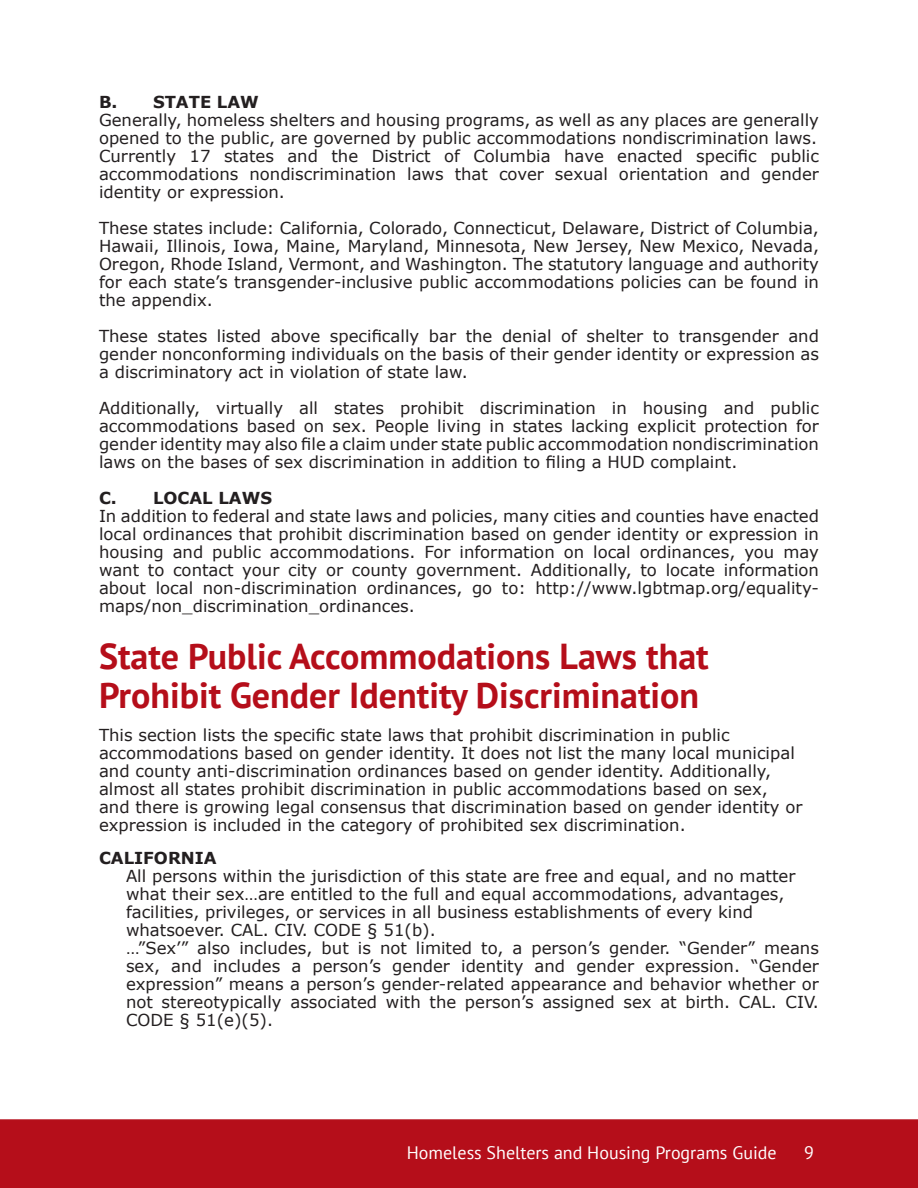
<style>
.page{position:relative;width:918px;height:1188px;background:#fff}
.page>*{position:absolute;margin:0;border:0;box-sizing:border-box;transform-origin:0 0}
.Chapter_Headers{font:700 36px/39px "PT Sans";color:#b50e1a}
.t1{font:18px "PT Sans";color:#fff}
.body_text{font:16.5px/18px "Verdana";color:#231f20;text-align:justify}
.Chapter_Headers-2{font:16.5px/18px "Verdana";color:#231f20}
.body_text-2{font:700 16.5px "Verdana";color:#231f20}
.Chapter_Headers-3{font:700 16.5px "Verdana";color:#231f20}
</style>
<div class="page">
<div style="left:0;top:1119px;width:918px;height:69px;background:#b50e1a"></div>
<p class="body_text-2" style="left:99px;top:90px;width:161px">B. STATE LAW</p>
<p class="body_text" style="left:99px;top:111px;width:721px">Generally, homeless shelters and housing programs, as well as any places are generally opened to the public, are governed by public accommodations nondiscrimination laws.</p>
<p class="body_text" style="left:99px;top:147px;width:722px">Currently 17 states and the District of Columbia have enacted specific public accommodations nondiscrimination laws that cover sexual orientation and gender identity or expression.</p>
<p class="body_text" style="left:99px;top:219px;width:722px">These states include: California, Colorado, Connecticut, Delaware, District of Columbia, Hawaii, Illinois, Iowa, Maine, Maryland, Minnesota, New Jersey, New Mexico, Nevada, Oregon, Rhode Island, Vermont, and Washington. The statutory language and authority for each state’s transgender-inclusive public accommodations policies can be found in the appendix.</p>
<p class="body_text" style="left:99px;top:327px;width:722px">These states listed above specifically bar the denial of shelter to transgender and gender nonconforming individuals on the basis of their gender identity or expression as a discriminatory act in violation of state law.</p>
<p class="body_text" style="left:99px;top:399px;width:722px">Additionally, virtually all states prohibit discrimination in housing and public accommodations based on sex. People living in states lacking explicit protection for gender identity may also file a claim under state public accommodation nondiscrimination laws on the bases of sex discrimination in addition to filing a HUD complaint.</p>
<p class="body_text-2" style="left:99px;top:486px;width:175px">C. LOCAL LAWS</p>
<p class="body_text" style="left:99px;top:507px;width:722px">In addition to federal and state laws and policies, many cities and counties have enacted local ordinances that prohibit discrimination based on gender identity or expression in housing and public accommodations. For information on local ordinances, you may want to contact your city or county government. Additionally, to locate information about local non-discrimination ordinances, go to: http://www.lgbtmap.org/equality&shy;maps/non_discrimination_ordinances.</p>
<p class="Chapter_Headers" style="left:99px;top:636px;width:611px">State Public Accommodations Laws that<br>Prohibit Gender Identity Discrimination</p>
<p class="Chapter_Headers-2" style="left:99px;top:726px;width:705px">This section lists the specific state laws that prohibit discrimination in public accommodations based on gender identity. It does not list the many local municipal and county anti-discrimination ordinances based on gender identity. Additionally, almost all states prohibit discrimination in public accommodations based on sex, and there is growing legal consensus that discrimination based on gender identity or expression is included in the category of prohibited sex discrimination.</p>
<p class="Chapter_Headers-3" style="left:99px;top:846px;width:119px">CALIFORNIA</p>
<p class="Chapter_Headers-2" style="left:126px;top:867px;width:671px">All persons within the jurisdiction of this state are free and equal, and no matter what their sex…are entitled to the full and equal accommodations, advantages, facilities, privileges, or services in all business establishments of every kind whatsoever. CAL. CIV. CODE § 51(b).</p>
<p class="body_text" style="left:126px;top:939px;width:695px">…”Sex’” also includes, but is not limited to, a person’s gender. “Gender” means sex, and includes a person’s gender identity and gender expression. “Gender expression” means a person’s gender-related appearance and behavior whether or not stereotypically associated with the person’s assigned sex at birth. CAL. CIV.<br>CODE § 51(e)(5).</p>
<p class="t1" style="left:407px;top:1141px;width:371px">Homeless Shelters and Housing Programs Guide</p>
<p class="t1" style="left:804px;top:1141px;width:11px">9</p>
</div>
